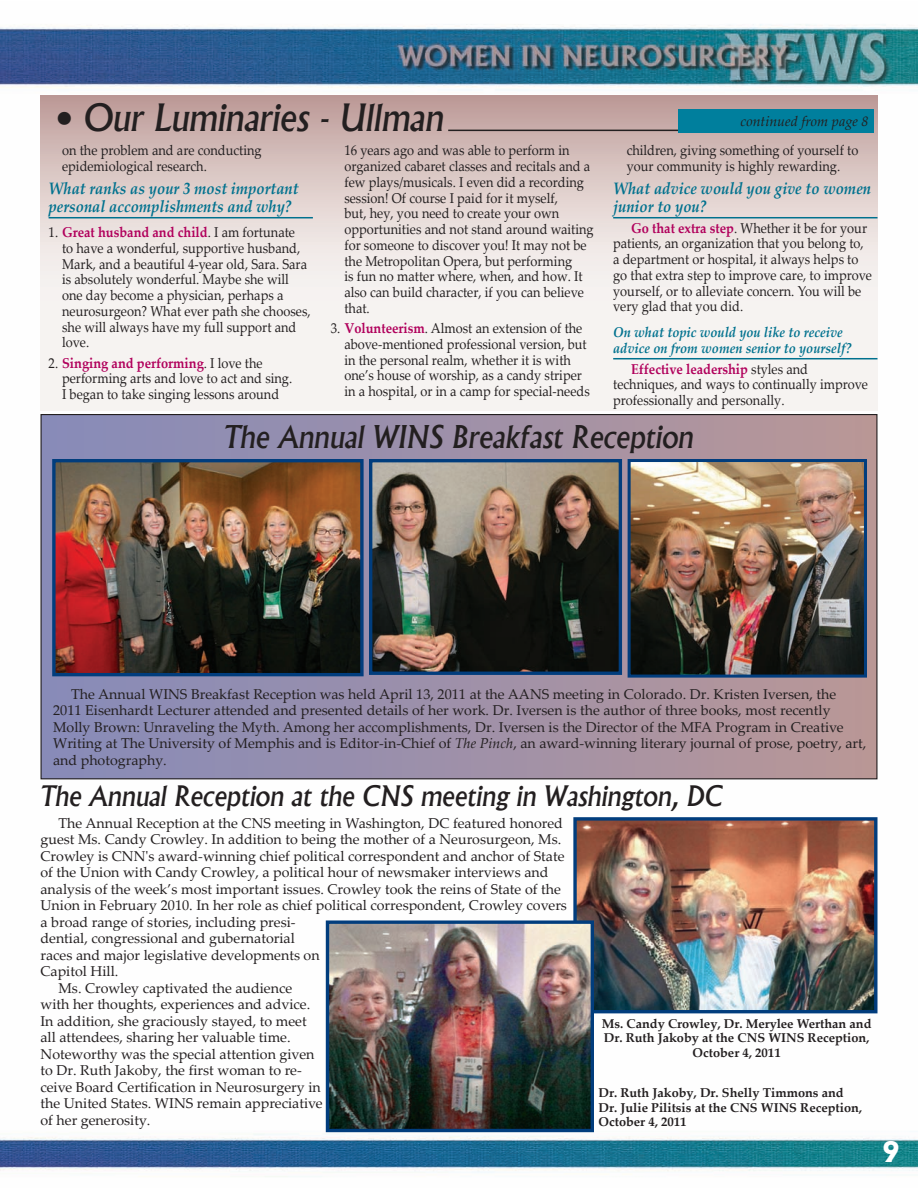
<style>
.page{position:relative;width:918px;height:1188px;background:#fff}
.page>*{position:absolute;margin:0;border:0;box-sizing:border-box;transform-origin:0 0}
.Headline{font:italic 500 36px "Albertus";color:#231f20}
.Headline-2{font:italic 500 30px "Albertus";color:#231f20}
.Headline-3{font:italic 500 27px "Albertus";color:#231f20}
.t1{font:800 27px "Albertus";color:#fff}
.Q_A-Question{font:italic 700 16.5px/18px "Palatino Linotype";color:#00718e;scale:.9 1}
.Body_-_10pt{font:14.25px/16.5px "Palatino Linotype";color:#231f20}
.Bullet_Body_Text{font:14.25px/15.8px "Palatino Linotype";color:#231f20;scale:.9 1}
.Body_-_10pt-2{font:14.25px/15.8px "Palatino Linotype";color:#231f20;scale:.9 1}
.Q_A-Question-2{font:italic 700 14.25px/16.5px "Palatino Linotype";color:#00718e;scale:.9 1}
.Learning_Objective{font:italic 14.25px "Palatino Linotype";color:#231f20}
.Cutline{font:700 12.75px/14.2px "Palatino Linotype";color:#231f20;text-align:center}
.s1{font-weight:700;color:#b1015c}
.s2{font-style:italic}
</style>
<div class="page">
<img style="left:0;top:24px;width:918px;height:1153px">
<div style="left:41px;top:415px;width:836px;height:364px;background:linear-gradient(to right,#858aba,#b99797)"></div>
<img style="left:56px;top:463px;width:304px;height:209px">
<div style="left:52px;top:459px;width:312px;height:217px;border:3px solid #013d7d"></div>
<img style="left:373px;top:463px;width:245px;height:208px">
<div style="left:369px;top:459px;width:253px;height:216px;border:3px solid #013d7d"></div>
<img style="left:632px;top:463px;width:231px;height:211px">
<div style="left:628px;top:459px;width:239px;height:219px;border:3px solid #013d7d"></div>
<img style="left:577px;top:821px;width:297px;height:188px">
<div style="left:573px;top:817px;width:305px;height:196px;border:3px solid #013d7d"></div>
<img style="left:330px;top:924px;width:260px;height:204px">
<div style="left:326px;top:920px;width:268px;height:212px;border:3px solid #013d7d"></div>
<svg style="left:40px;top:95px;width:838px;height:315px"></svg>
<hr style="left:49px;top:217px;width:264px;height:1px;background:#00718e">
<hr style="left:613px;top:217px;width:264px;height:1px;background:#00718e">
<hr style="left:613px;top:358px;width:264px;height:1px;background:#00718e">
<hr style="left:448px;top:130px;width:254px;height:1px;background:#231f20">
<div style="left:678px;top:109px;width:195px;height:24px;background:#007f9d"></div>
<p class="Headline" style="left:56px;top:95px;width:390px">• Our Luminaries - Ullman</p>
<p class="Bullet_Body_Text" style="left:62px;top:142px;width:223px">on the problem and are conducting epidemiological research.</p>
<p class="Q_A-Question" style="left:49px;top:179px;width:279px">What ranks as your 3 most important personal accomplishments and why?</p>
<p class="Bullet_Body_Text" style="left:62px;top:224px;width:278px;text-indent:-14px">1. <span class="s1">Great husband and child</span>. I am fortunate<br>to have a wonderful, supportive husband, Mark, and a beautiful 4-year old, Sara. Sara is absolutely wonderful. Maybe she will one day become a physician, perhaps a neurosurgeon? What ever path she chooses, she will always have my full support and love.</p>
<p class="Bullet_Body_Text" style="left:62px;top:354px;width:257px;text-indent:-14px">2. <span class="s1">Singing and performing</span>. I love the performing arts and love to act and sing.<br>I began to take singing lessons around</p>
<p class="Bullet_Body_Text" style="left:344px;top:142px;width:279px">16 years ago and was able to perform in organized cabaret classes and recitals and a few plays/musicals. I even did a recording session! Of course I paid for it myself,<br>but, hey, you need to create your own opportunities and not stand around waiting for someone to discover you! It may not be the Metropolitan Opera, but performing<br>is fun no matter where, when, and how. It also can build character, if you can believe that.</p>
<p class="Bullet_Body_Text" style="left:344px;top:320px;width:274px;text-indent:-14px">3. <span class="s1">Volunteerism</span>. Almost an extension of the above-mentioned professional version, but in the personal realm, whether it is with one’s house of worship, as a candy striper in a hospital, or in a camp for special-needs</p>
<p class="Learning_Objective" style="left:741px;top:111px;width:130px">continued from page 8</p>
<p class="Bullet_Body_Text" style="left:627px;top:142px;width:259px">children, giving something of yourself to your community is highly rewarding.</p>
<p class="Q_A-Question" style="left:613px;top:179px;width:288px">What advice would you give to women junior to you?</p>
<p class="Body_-_10pt-2" style="left:613px;top:219px;width:289px;text-indent:18px"><span class="s1">Go that extra step</span>. Whether it be for your patients, an organization that you belong to, a department or hospital, it always helps to go that extra step to improve care, to improve yourself, or to alleviate concern. You will be very glad that you did.</p>
<p class="Q_A-Question-2" style="left:613px;top:323px;width:266px">On what topic would you like to receive advice on from women senior to yourself?</p>
<p class="Body_-_10pt-2" style="left:613px;top:360px;width:285px;text-indent:18px"><span class="s1">Effective leadership</span> styles and techniques, and ways to continually improve professionally and personally.</p>
<p class="Headline-2" style="left:224px;top:418px;width:472px">The Annual WINS Breakfast Reception</p>
<p class="Body_-_10pt" style="left:53px;top:685px;width:815px;text-indent:18px">The Annual WINS Breakfast Reception was held April 13, 2011 at the AANS meeting in Colorado. Dr. Kristen Iversen, the 2011 Eisenhardt Lecturer attended and presented details of her work. Dr. Iversen is the author of three books, most recently Molly Brown: Unraveling the Myth. Among her accomplishments, Dr. Iversen is the Director of the MFA Program in Creative Writing at The University of Memphis and is Editor-in-Chief of <span class="s2">The Pinch</span>, an award-winning literary journal of prose, poetry, art, and photography.</p>
<p class="Headline-3" style="left:40px;top:779px;width:684px">The Annual Reception at the CNS meeting in Washington, DC</p>
<p class="Body_-_10pt" style="left:40px;top:814px;width:528px;text-indent:18px">The Annual Reception at the CNS meeting in Washington, DC featured honored guest Ms. Candy Crowley. In addition to being the mother of a Neurosurgeon, Ms.<br>Crowley is CNN's award-winning chief political correspondent and anchor of State of the Union with Candy Crowley, a political hour of newsmaker interviews and analysis of the week’s most important issues. Crowley took the reins of State of the Union in February 2010. In her role as chief political correspondent, Crowley covers a broad range of stories, including presi-<br>dential, congressional and gubernatorial<br>races and major legislative developments on<br>Capitol Hill.</p>
<p class="Body_-_10pt" style="left:40px;top:979px;width:284px;text-indent:18px">Ms. Crowley captivated the audience with her thoughts, experiences and advice.<br>In addition, she graciously stayed, to meet all attendees, sharing her valuable time.<br>Noteworthy was the special attention given to Dr. Ruth Jakoby, the first woman to re&shy;ceive Board Certification in Neurosurgery in the United States. WINS remain appreciative of her generosity.</p>
<p class="Cutline" style="left:602px;top:1016px;width:271px">Ms. Candy Crowley, Dr. Merylee Werthan and<br>Dr. Ruth Jakoby at the CNS WINS Reception,<br>October 4, 2011</p>
<p class="Cutline" style="left:598px;top:1086px;width:265px;text-align:left">Dr. Ruth Jakoby, Dr. Shelly Timmons and<br>Dr. Julie Pilitsis at the CNS WINS Reception,<br>October 4, 2011</p>
<h3 class="t1" style="left:882px;top:1135px;width:19px">9</h3>
</div>
